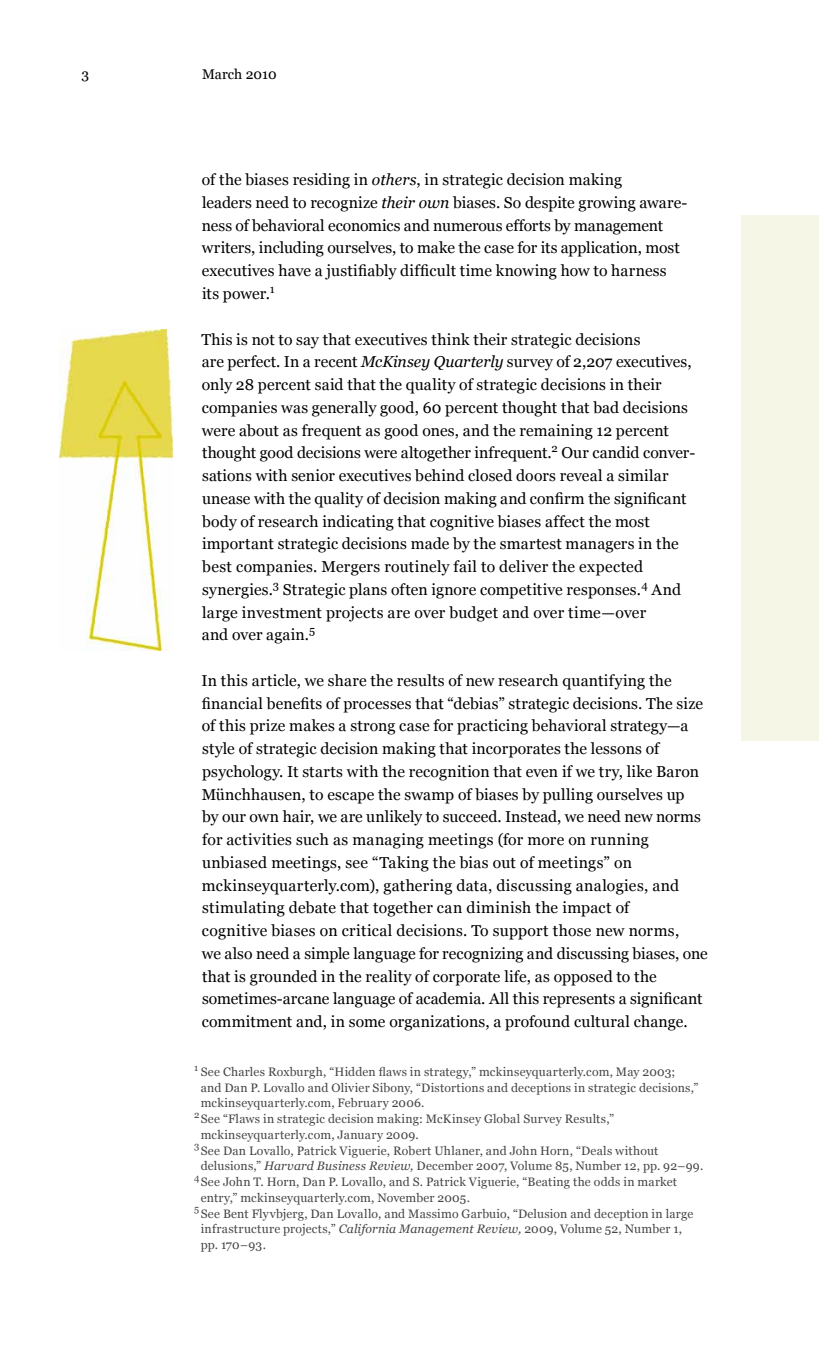
<style>
.page{position:relative;width:819px;height:1355px;background:#fff}
.page>*{position:absolute;margin:0;border:0;box-sizing:border-box;transform-origin:0 0}
.t1{font:15.75px/22.8px "Georgia";letter-spacing:.01em;color:#000}
.t2{font:14px "Georgia";color:#000}
.t3{font:12.25px "Georgia";letter-spacing:.015em;color:#464646}
.s1{font-style:italic}
</style>
<div class="page">
<div style="left:741px;top:215px;width:78px;height:525px;background:#f5f6e5"></div>
<img style="left:60px;top:329px;width:113px;height:321px">
<p class="t2" style="left:82px;top:66px;width:9px">3</p>
<p class="t2" style="left:202px;top:66px;width:76px">March 2010</p>
<p class="t1" style="left:202px;top:168px;width:487px">of the biases residing in <span class="s1">others</span>, in strategic decision making<br>leaders need to recognize <span class="s1">their own</span> biases. So despite growing aware&shy;ness of behavioral economics and numerous efforts by management writers, including ourselves, to make the case for its application, most executives have a justifiably difficult time knowing how to harness its power.<sup>1</sup></p>
<p class="t1" style="left:202px;top:328px;width:495px">This is not to say that executives think their strategic decisions<br>are perfect. In a recent <span class="s1">McKinsey Quarterly</span> survey of 2,207 executives, only 28 percent said that the quality of strategic decisions in their companies was generally good, 60 percent thought that bad decisions were about as frequent as good ones, and the remaining 12 percent thought good decisions were altogether infrequent.<sup>2</sup> Our candid conver&shy;sations with senior executives behind closed doors reveal a similar unease with the quality of decision making and confirm the significant body of research indicating that cognitive biases affect the most important strategic decisions made by the smartest managers in the best companies. Mergers routinely fail to deliver the expected synergies.<sup>3</sup> Strategic plans often ignore competitive responses.<sup>4</sup> And large investment projects are over budget and over time—over<br>and over again.<sup>5</sup></p>
<p class="t1" style="left:202px;top:669px;width:508px">In this article, we share the results of new research quantifying the financial benefits of processes that “debias” strategic decisions. The size of this prize makes a strong case for practicing behavioral strategy—a style of strategic decision making that incorporates the lessons of psychology. It starts with the recognition that even if we try, like Baron Münchhausen, to escape the swamp of biases by pulling ourselves up<br>by our own hair, we are unlikely to succeed. Instead, we need new norms for activities such as managing meetings (for more on running unbiased meetings, see “Taking the bias out of meetings” on mckinseyquarterly.com), gathering data, discussing analogies, and stimulating debate that together can diminish the impact of<br>cognitive biases on critical decisions. To support those new norms,<br>we also need a simple language for recognizing and discussing biases, one that is grounded in the reality of corporate life, as opposed to the sometimes-arcane language of academia. All this represents a significant commitment and, in some organizations, a profound cultural change.</p>
<p class="t3" style="left:194px;top:1064px;width:483px"><sup>1</sup> See Charles Roxburgh, “Hidden flaws in strategy,” mckinseyquarterly.com, May 2003;</p>
<p class="t3" style="left:201px;top:1080px;width:499px">and Dan P. Lovallo and Olivier Sibony, “Distortions and deceptions in strategic decisions,”</p>
<p class="t3" style="left:201px;top:1096px;width:225px">mckinseyquarterly.com, February 2006.</p>
<p class="t3" style="left:194px;top:1112px;width:421px"><sup>2</sup>See “Flaws in strategic decision making: McKinsey Global Survey Results,”</p>
<p class="t3" style="left:201px;top:1127px;width:220px">mckinseyquarterly.com, January 2009.</p>
<p class="t3" style="left:194px;top:1143px;width:466px"><sup>3</sup>See Dan Lovallo, Patrick Viguerie, Robert Uhlaner, and John Horn, “Deals without</p>
<p class="t3" style="left:201px;top:1159px;width:504px">delusions,” <span class="s1">Harvard Business Review,</span> December 2007, Volume 85, Number 12, pp. 92–99.</p>
<p class="t3" style="left:194px;top:1175px;width:485px"><sup>4</sup>See John T. Horn, Dan P. Lovallo, and S. Patrick Viguerie, “Beating the odds in market</p>
<p class="t3" style="left:201px;top:1190px;width:271px">entry,” mckinseyquarterly.com, November 2005.</p>
<p class="t3" style="left:194px;top:1206px;width:501px"><sup>5</sup>See Bent Flyvbjerg, Dan Lovallo, and Massimo Garbuio, “Delusion and deception in large</p>
<p class="t3" style="left:201px;top:1222px;width:483px">infrastructure projects,” <span class="s1">California Management Review,</span> 2009, Volume 52, Number 1,</p>
<p class="t3" style="left:201px;top:1238px;width:67px">pp. 170–93.</p>
</div>
